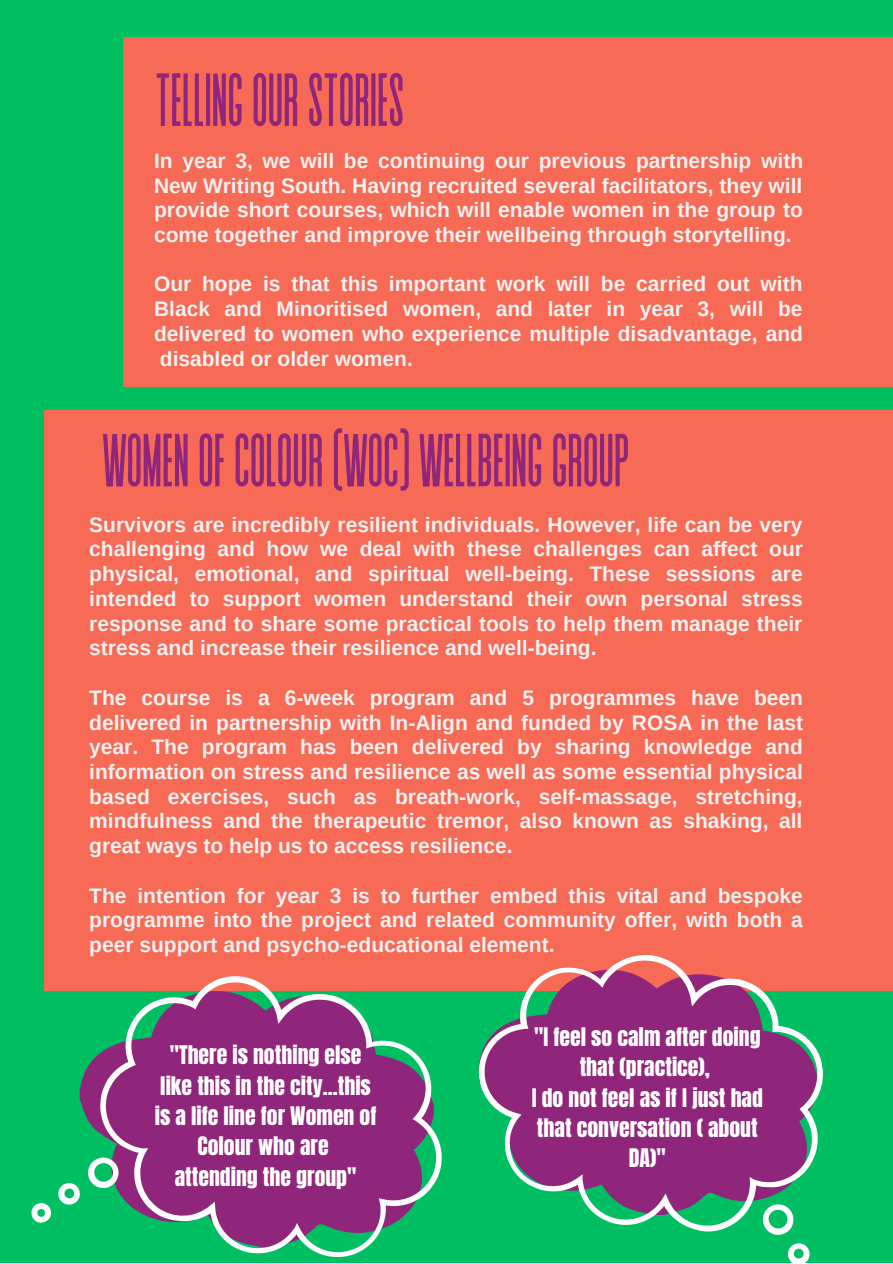
<style>
.page{position:relative;width:893px;height:1264px;background:#fff}
.page>*{position:absolute;margin:0;border:0;box-sizing:border-box;transform-origin:0 0}
.t1{font:75px "Revive 80 Tall";letter-spacing:-.03em;color:#90257c}
.t2{font:21.75px/30.3px "Anton";color:#fff;text-align:center}
.t3{font:700 21px/24.8px "Arimo";color:#f0f1f1;text-align:justify}
</style>
<div class="page">
<div style="left:0;top:0;width:892px;height:1262px;background:#00bf63"></div>
<div style="left:44px;top:410px;width:848px;height:580px;background:#f66a56"></div>
<svg style="left:48px;top:976px;width:415px;height:281px;fill:#90257c"></svg>
<svg style="left:31px;top:1151px;width:94px;height:75px"></svg>
<svg style="left:463px;top:955px;width:382px;height:277px;fill:#90257c"></svg>
<svg style="left:760px;top:1202px;width:51px;height:60px"></svg>
<div style="left:123px;top:37px;width:769px;height:350px;background:#f66a56"></div>
<p class="t1" style="left:154px;top:61px;width:252px">TELLINGOURSTORIES</p>
<p class="t3" style="left:154px;top:148px;width:650px">In year 3, we will be continuing our previous partnership with New Writing South. Having recruited several facilitators, they will provide short courses, which will enable women in the group to come together and improve their wellbeing through storytelling.</p>
<p class="t3" style="left:154px;top:272px;width:650px">Our hope is that this important work will be carried out with Black and Minoritised women, and later in year 3, will be delivered to women who experience multiple disadvantage, and disabled or older women.</p>
<p class="t1" style="left:101px;top:422px;width:530px">WOMENOFCOLOUR(WOC)WELLBEINGGROUP</p>
<p class="t3" style="left:89px;top:512px;width:715px">Survivors are incredibly resilient individuals. However, life can be very challenging and how we deal with these challenges can affect our physical, emotional, and spiritual well-being. These sessions are intended to support women understand their own personal stress response and to share some practical tools to help them manage their stress and increase their resilience and well-being.</p>
<p class="t3" style="left:89px;top:685px;width:715px">The course is a 6-week program and 5 programmes have been delivered in partnership with In-Align and funded by ROSA in the last year. The program has been delivered by sharing knowledge and information on stress and resilience as well as some essential physical based exercises, such as breath-work, self-massage, stretching, mindfulness and the therapeutic tremor, also known as shaking, all great ways to help us to access resilience.</p>
<p class="t3" style="left:89px;top:883px;width:715px">The intention for year 3 is to further embed this vital and bespoke programme into the project and related community offer, with both a peer support and psycho-educational element.</p>
<p class="t2" style="left:155px;top:1040px;width:223px">"There is nothing else like this in the city...this is a life line for Women of<br>Colour who are</p>
<p class="t2" style="left:175px;top:1161px;width:183px">attending the group"</p>
<p class="t2" style="left:534px;top:1022px;width:228px">"I feel so calm after doing that (practice),</p>
<p class="t2" style="left:531px;top:1082px;width:233px">I do not feel as if I just had that conversation ( about<br>DA)"</p>
</div>
